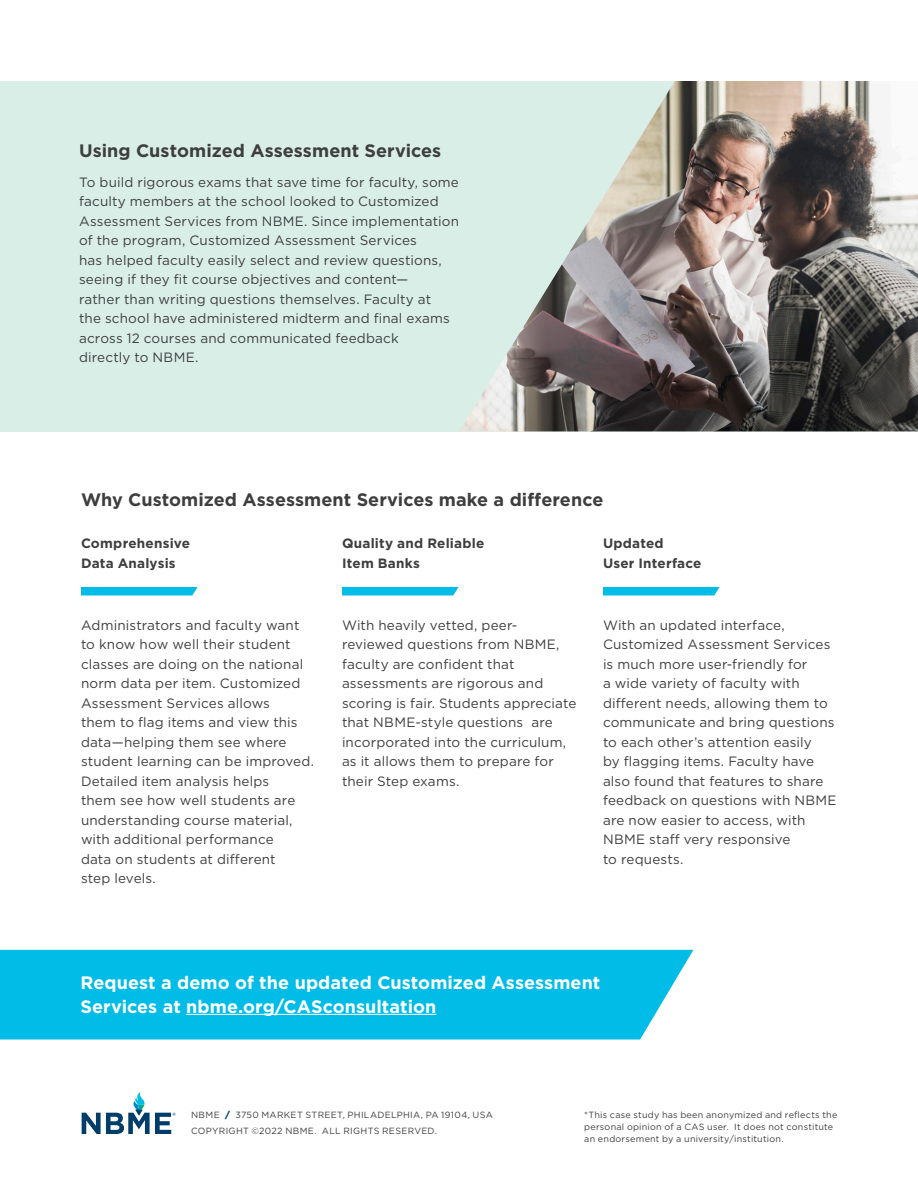
<style>
.page{position:relative;width:918px;height:1188px;background:#fff}
.page>*{position:absolute;margin:0;border:0;box-sizing:border-box;transform-origin:0 0}
.Subhead_-_Bold{font:700 18px "Gotham";letter-spacing:.005em;color:#3e3e3f}
.Intro_copy_-_Book{font:700 18px/24px "Gotham";letter-spacing:.005em;color:#fff}
.Body_copy_-_Book{font:13.5px/19.5px "Gotham";letter-spacing:.01em;color:#3e3e3f}
.Body_subhead_-_Bol{font:700 13.5px/19.5px "Gotham";letter-spacing:.015em;color:#3e3e3f}
.Body_copy_-_Book-2{font:9px/12px "Gotham";letter-spacing:.025em;color:#3e3e3f}
.Caption_copy_-_Boo{font:9px "Gotham";letter-spacing:.035em;color:#3e3e3f}
.s1{font-weight:900;color:#003d69}
</style>
<div class="page">
<svg style="left:81px;top:587px;width:117px;height:8px"></svg>
<svg style="left:342px;top:587px;width:117px;height:8px"></svg>
<svg style="left:603px;top:587px;width:117px;height:8px"></svg>
<div style="left:0;top:81px;width:864px;height:350px;background:#daeee8"></div>
<img style="left:460px;top:81px;width:458px;height:350px">
<svg style="left:82px;top:1092px;width:94px;height:42px"></svg>
<div style="left:0;top:950px;width:693px;height:90px;background:#02bce8"></div>
<hr style="left:186px;top:1014px;width:250px;height:1px;background:#fff">
<p class="Subhead_-_Bold" style="left:79px;top:138px;width:364px">Using Customized Assessment Services</p>
<p class="Body_copy_-_Book" style="left:79px;top:172px;width:381px">To build rigorous exams that save time for faculty, some faculty members at the school looked to Customized Assessment Services from NBME. Since implementation of the program, Customized Assessment Services<br>has helped faculty easily select and review questions, seeing if they fit course objectives and content—<br>rather than writing questions themselves. Faculty at<br>the school have administered midterm and final exams across 12 courses and communicated feedback<br>directly to NBME.</p>
<p class="Subhead_-_Bold" style="left:81px;top:487px;width:524px">Why Customized Assessment Services make a difference</p>
<p class="Body_subhead_-_Bol" style="left:81px;top:534px;width:111px">Comprehensive<br>Data Analysis</p>
<p class="Body_subhead_-_Bol" style="left:342px;top:534px;width:144px">Quality and Reliable<br>Item Banks</p>
<p class="Body_subhead_-_Bol" style="left:603px;top:534px;width:100px">Updated<br>User Interface</p>
<p class="Body_copy_-_Book" style="left:81px;top:615px;width:235px">Administrators and faculty want to know how well their student classes are doing on the national norm data per item. Customized<br>Assessment Services allows<br>them to flag items and view this data—helping them see where student learning can be improved.<br>Detailed item analysis helps<br>them see how well students are understanding course material, with additional performance<br>data on students at different<br>step levels.</p>
<p class="Body_copy_-_Book" style="left:342px;top:615px;width:236px">With heavily vetted, peer&shy;reviewed questions from NBME, faculty are confident that assessments are rigorous and scoring is fair. Students appreciate that NBME-style questions are incorporated into the curriculum, as it allows them to prepare for their Step exams.</p>
<p class="Body_copy_-_Book" style="left:603px;top:615px;width:235px">With an updated interface,<br>Customized Assessment Services is much more user-friendly for<br>a wide variety of faculty with different needs, allowing them to communicate and bring questions to each other’s attention easily<br>by flagging items. Faculty have also found that features to share feedback on questions with NBME are now easier to access, with<br>NBME staff very responsive<br>to requests.</p>
<p class="Intro_copy_-_Book" style="left:81px;top:970px;width:521px">Request a demo of the updated Customized Assessment<br>Services at nbme.org/CASconsultation</p>
<p class="Caption_copy_-_Boo" style="left:191px;top:1109px;width:303px">NBME <span class="s1">/</span> 3750 MARKET STREET, PHILADELPHIA, PA 19104, USA</p>
<p class="Caption_copy_-_Boo" style="left:191px;top:1125px;width:247px">COPYRIGHT ©2022 NBME. ALL RIGHTS RESERVED.</p>
<p class="Body_copy_-_Book-2" style="left:584px;top:1109px;width:255px">*This case study has been anonymized and reflects the personal opinion of a CAS user. It does not constitute an endorsement by a university/institution.</p>
</div>
